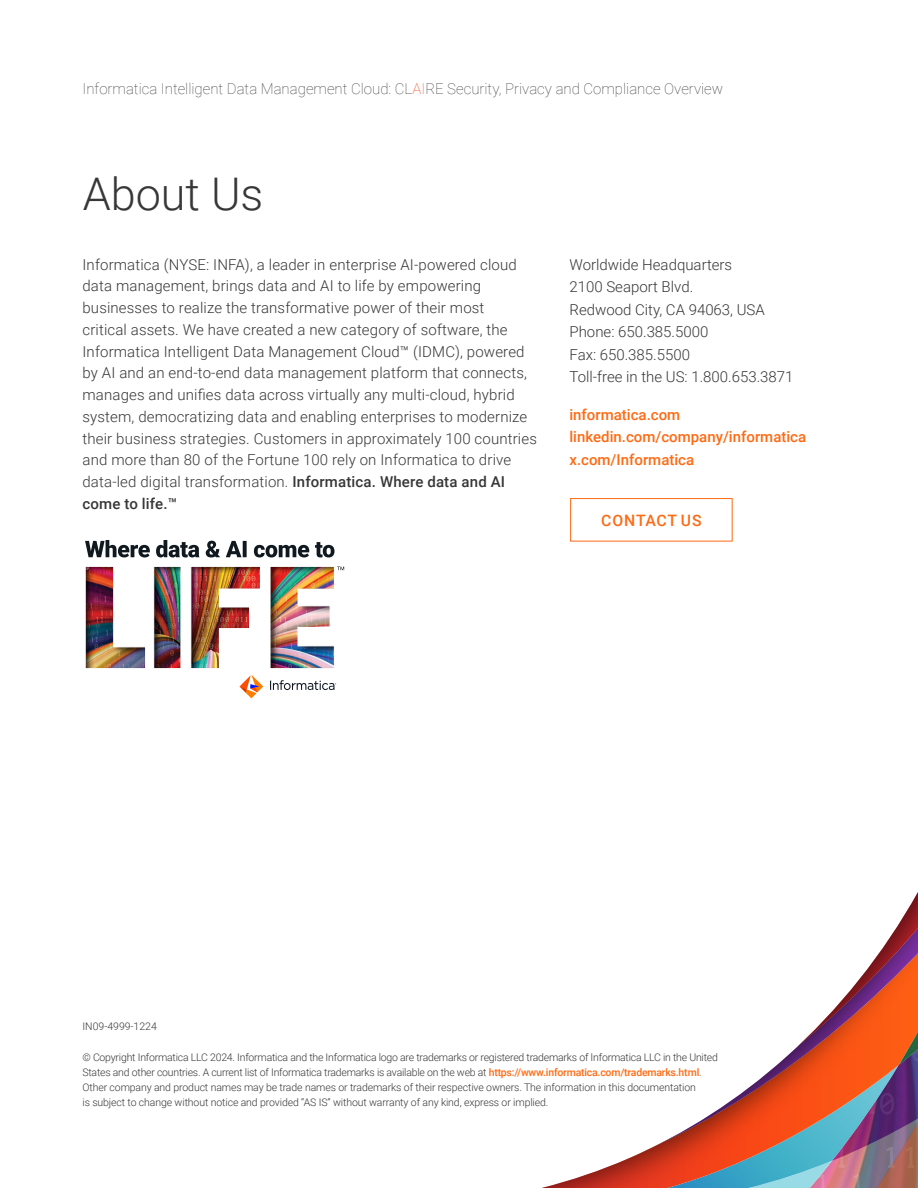
<style>
.page{position:relative;width:918px;height:1188px;background:#fff}
.page>*{position:absolute;margin:0;border:0;box-sizing:border-box;transform-origin:0 0}
.t1{font:300 45px "Roboto";color:#373737}
.t2{font:500 15.75px "Roboto";letter-spacing:.055em;color:#ff6a13}
.t3{font:300 15px/21.8px "Roboto";letter-spacing:.01em;color:#373737}
.t4{font:100 15px "Roboto";color:#373737}
.t5{font:500 15px/22.5px "Roboto";color:#ff6a13}
.t6{font:300 10.5px/15px "Roboto";letter-spacing:-.02em;color:#373737}
.t7{font:300 10.5px "Roboto";color:#373737}
.s1{color:#f94616}
.s2{font-weight:500}
.s3{font-weight:500;color:#ff6a13}
</style>
<div class="page">
<svg style="left:542px;top:892px;width:376px;height:296px"></svg>
<div style="left:570px;top:498px;width:163px;height:44px;border:1px solid #ff6a13"></div>
<svg style="left:85px;top:540px;width:250px;height:17px"></svg>
<svg style="left:240px;top:675px;width:23px;height:23px"></svg>
<svg style="left:270px;top:680px;width:66px;height:10px"></svg>
<img style="left:85px;top:566px;width:259px;height:103px">
<p class="t4" style="left:82px;top:78px;width:642px">Informatica Intelligent Data Management Cloud: CL<span class="s1">AI</span>RE Security, Privacy and Compliance Overview</p>
<h1 class="t1" style="left:83px;top:162px;width:182px">About Us</h1>
<p class="t3" style="left:82px;top:253px;width:456px">Informatica (NYSE: INFA), a leader in enterprise AI-powered cloud data management, brings data and AI to life by empowering businesses to realize the transformative power of their most<br>critical assets. We have created a new category of software, the Informatica Intelligent Data Management Cloud™ (IDMC), powered by AI and an end-to-end data management platform that connects, manages and unifies data across virtually any multi-cloud, hybrid system, democratizing data and enabling enterprises to modernize their business strategies. Customers in approximately 100 countries and more than 80 of the Fortune 100 rely on Informatica to drive data-led digital transformation. <span class="s2">Informatica. Where data and AI come to life.™</span></p>
<p class="t3" style="left:570px;top:252px;width:226px;line-height:22.5px">Worldwide Headquarters<br>2100 Seaport Blvd.<br>Redwood City, CA 94063, USA<br>Phone: 650.385.5000<br>Fax: 650.385.5500<br>Toll-free in the US: 1.800.653.3871</p>
<p class="t5" style="left:570px;top:402px;width:238px">informatica.com linkedin.com/company/informatica x.com/Informatica</p>
<p class="t2" style="left:601px;top:509px;width:102px">CONTACT US</p>
<p class="t7" style="left:82px;top:1019px;width:76px">IN09-4999-1224</p>
<p class="t6" style="left:82px;top:1050px;width:637px">© Copyright Informatica LLC 2024. Informatica and the Informatica logo are trademarks or registered trademarks of Informatica LLC in the United States and other countries. A current list of Informatica trademarks is available on the web at <span class="s3">https://www.informatica.com/trademarks.html</span>.<br>Other company and product names may be trade names or trademarks of their respective owners. The information in this documentation<br>is subject to change without notice and provided “AS IS” without warranty of any kind, express or implied.</p>
</div>
